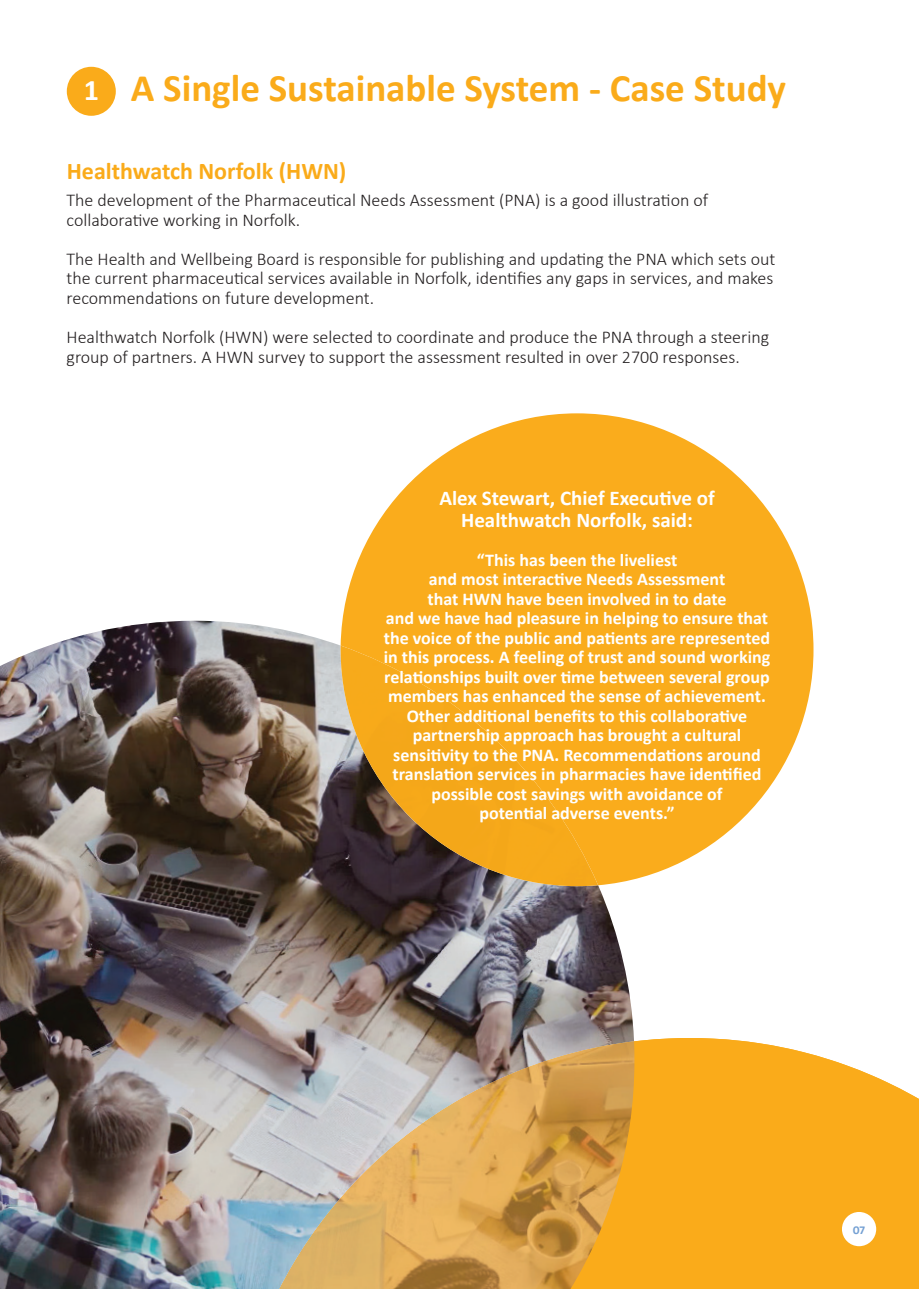
<style>
.page{position:relative;width:919px;height:1289px;background:#fff}
.page>*{position:absolute;margin:0;border:0;box-sizing:border-box;transform-origin:0 0}
.t1{font:700 39px "Calibri";color:#faab1a}
.t2{font:700 24px "Calibri";color:#faab1a}
.t3{font:700 21px/22.5px "Calibri";color:#fff;text-align:center}
.t4{font:700 18px/19.5px "Calibri";color:#fff;text-align:center}
.t5{font:300 18px/19.5px "Calibri";color:#231f20}
.t6{font:700 12px "Calibri";color:#74a0d3}
.s1{font-size:30px;color:#fff}
</style>
<div class="page">
<img style="left:0;top:620px;width:634px;height:668px">
<svg style="left:570px;top:1037px;width:348px;height:251px;background:#f9b02a"></svg>
<img style="left:279px;top:1041px;width:355px;height:247px">
<svg style="left:340px;top:413px;width:473px;height:472px;fill:#faac1c"></svg>
<img style="left:340px;top:645px;width:258px;height:241px">
<div style="left:841px;top:1211px;width:35px;height:35px;background:#fff;border-radius:50%"></div>
<div style="left:67px;top:67px;width:49px;height:49px;background:#faab1a;border-radius:50%"></div>
<h1 class="t1" style="left:84px;top:60px;width:703px"><span class="s1">1</span> A Single Sustainable System - Case Study</h1>
<h2 class="t2" style="left:67px;top:154px;width:281px">Healthwatch Norfolk (HWN)</h2>
<p class="t5" style="left:67px;top:190px;width:643px">The development of the Pharmaceutical Needs Assessment (PNA) is a good illustration of collaborative working in Norfolk.</p>
<p class="t5" style="left:67px;top:249px;width:710px;text-align:justify">The Health and Wellbeing Board is responsible for publishing and updating the PNA which sets out the current pharmaceutical services available in Norfolk, identifies any gaps in services, and makes recommendations on future development.</p>
<p class="t5" style="left:67px;top:327px;width:704px">Healthwatch Norfolk (HWN) were selected to coordinate and produce the PNA through a steering group of partners. A HWN survey to support the assessment resulted in over 2700 responses.</p>
<p class="t3" style="left:439px;top:486px;width:277px">Alex Stewart, Chief Executive of<br>Healthwatch Norfolk, said:</p>
<p class="t4" style="left:383px;top:549px;width:388px">“This has been the liveliest<br>and most interactive Needs Assessment<br>that HWN have been involved in to date<br>and we have had pleasure in helping to ensure that the voice of the public and patients are represented in this process. A feeling of trust and sound working relationships built over time between several group members has enhanced the sense of achievement.<br>Other additional benefits to this collaborative partnership approach has brought a cultural sensitivity to the PNA. Recommendations around translation services in pharmacies have identified possible cost savings with avoidance of<br>potential adverse events.”</p>
<p class="t6" style="left:852px;top:1221px;width:14px">07</p>
</div>
